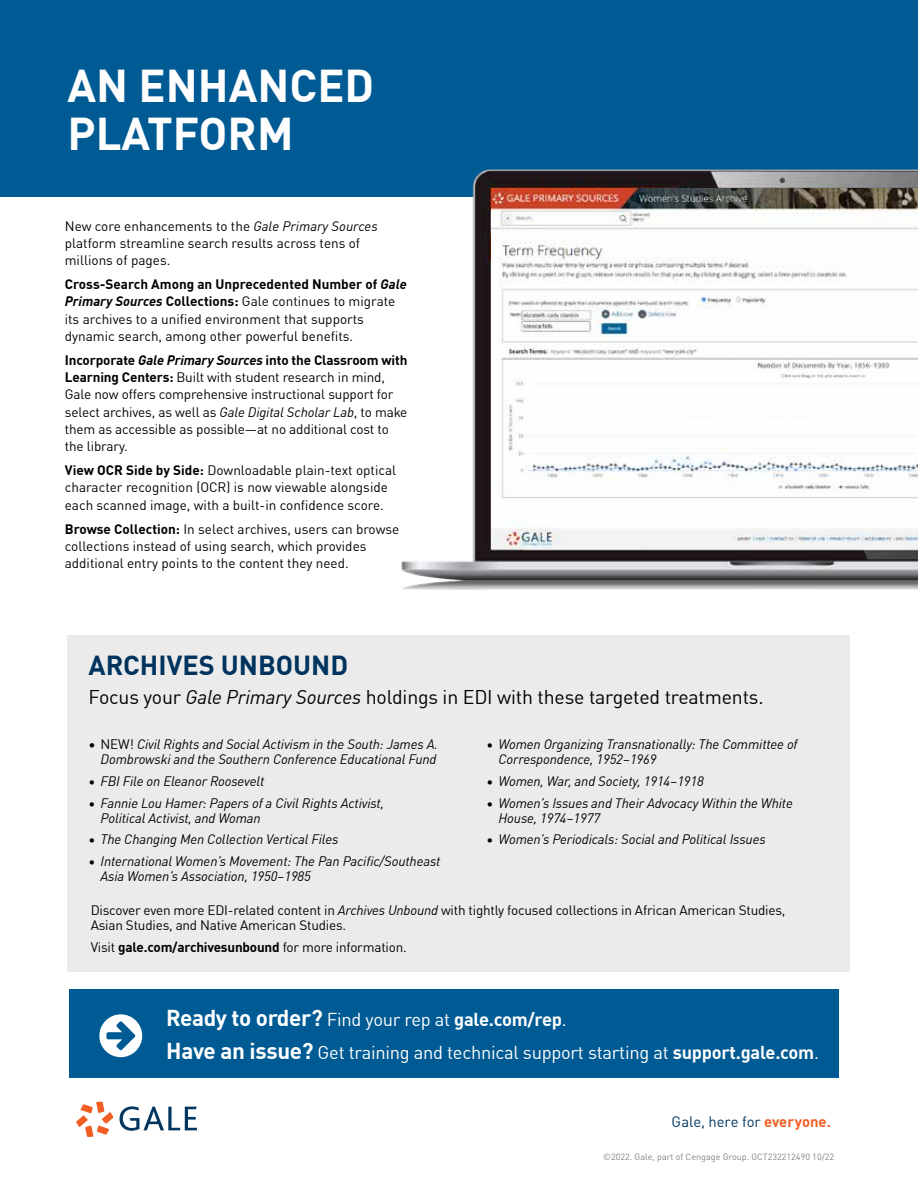
<style>
.page{position:relative;width:918px;height:1188px;background:#fff}
.page>*{position:absolute;margin:0;border:0;box-sizing:border-box;transform-origin:0 0}
.t1{font:700 45px/48px "DIN Offc";color:#fff}
.t2{font:700 27px "DIN Offc";color:#00345e}
.t3{font:19.5px "DIN Offc";letter-spacing:-.01em;color:#000}
.t4{font:18.3px/33.2px "DIN Offc";letter-spacing:-.015em;color:#fff}
.t5{font:14.85px "DIN Offc";letter-spacing:-.005em;color:#003660}
.t6{font:13.5px/17.2px "DIN Offc";letter-spacing:-.005em;color:#000}
.t7{font:italic 13.5px/15px "DIN Offc";letter-spacing:-.01em;color:#000}
.t8{font:9px "DIN Offc";color:#808285}
.s1{font-style:italic}
.s2{font-weight:700}
.s3{font-weight:700;font-style:italic}
.s4{font-style:normal}
.s5{font-weight:700;font-size:22.5px}
.s6{font-weight:700;color:#f15d22}
</style>
<div class="page">
<div style="left:0;top:0;width:918px;height:197px;background:#005b94"></div>
<div style="left:68px;top:635px;width:782px;height:337px;background:#ebebec"></div>
<svg style="left:76px;top:1102px;width:37px;height:35px"></svg>
<svg style="left:119px;top:1106px;width:78px;height:25px"></svg>
<div style="left:69px;top:989px;width:770px;height:89px;background:#005b94"></div>
<svg style="left:99px;top:1014px;width:43px;height:43px"></svg>
<img style="left:401px;top:169px;width:517px;height:421px">
<img style="left:491px;top:188px;width:427px;height:361px">
<h1 class="t1" style="left:68px;top:62px;width:308px">AN ENHANCED<br>PLATFORM</h1>
<p class="t6" style="left:65px;top:217px;width:315px">New core enhancements to the <span class="s1">Gale Primary Sources </span>platform streamline search results across tens of millions of pages.</p>
<p class="t6" style="left:65px;top:276px;width:344px"><span class="s2">Cross-Search Among an Unprecedented Number of</span> <span class="s3">Gale Primary Sources</span> <span class="s2">Collections:</span> Gale continues to migrate its archives to a unified environment that supports dynamic search, among other powerful benefits.</p>
<p class="t6" style="left:65px;top:351px;width:344px"><span class="s2">Incorporate</span> <span class="s3">Gale Primary Sources</span> <span class="s2">into the Classroom with Learning Centers:</span> Built with student research in mind, Gale now offers comprehensive instructional support for select archives, as well as <span class="s1">Gale Digital Scholar Lab</span>, to make them as accessible as possible—at no additional cost to the library.</p>
<p class="t6" style="left:65px;top:462px;width:333px"><span class="s2">View OCR Side by Side:</span> Downloadable plain-text optical character recognition (OCR) is now viewable alongside each scanned image, with a built-in confidence score.</p>
<p class="t6" style="left:65px;top:520px;width:336px"><span class="s2">Browse Collection:</span> In select archives, users can browse collections instead of using search, which provides additional entry points to the content they need.</p>
<h2 class="t2" style="left:89px;top:648px;width:261px">ARCHIVES UNBOUND</h2>
<h3 class="t3" style="left:89px;top:684px;width:677px">Focus your <span class="s1">Gale Primary Sources</span> holdings in EDI with these targeted treatments.</h3>
<p class="t7" style="left:89px;top:737px;width:351px;text-align:right"><span class="s4">• NEW!</span> Civil Rights and Social Activism in the South: James A.<br>Dombrowski and the Southern Conference Educational Fund</p>
<p class="t7" style="left:89px;top:774px;width:178px">• FBI File on Eleanor Roosevelt</p>
<p class="t7" style="left:101px;top:795px;width:285px;text-indent:-12px">• Fannie Lou Hamer: Papers of a Civil Rights Activist,<br>Political Activist, and Woman</p>
<p class="t7" style="left:89px;top:832px;width:252px">• The Changing Men Collection Vertical Files</p>
<p class="t7" style="left:101px;top:854px;width:341px;text-indent:-12px">• International Women’s Movement: The Pan Pacific/Southeast<br>Asia Women’s Association, 1950–1985</p>
<p class="t7" style="left:498px;top:737px;width:301px;text-indent:-12px">• Women Organizing Transnationally: The Committee of<br>Correspondence, 1952–1969</p>
<p class="t7" style="left:486px;top:774px;width:219px">• Women, War, and Society, 1914–1918</p>
<p class="t7" style="left:498px;top:795px;width:296px;text-indent:-12px">• Women’s Issues and Their Advocacy Within the White<br>House, 1974–1977</p>
<p class="t7" style="left:486px;top:832px;width:281px">• Women’s Periodicals: Social and Political Issues</p>
<p class="t6" style="left:91px;top:903px;width:696px;line-height:15px">Discover even more EDI-related content in <span class="s1">Archives Unbound</span> with tightly focused collections in African American Studies,<br>Asian Studies, and Native American Studies.</p>
<p class="t6" style="left:91px;top:938px;width:318px">Visit <span class="s2">gale.com/archivesunbound</span> for more information.</p>
<h3 class="t4" style="left:166px;top:1003px;width:654px"><span class="s5">Ready to order?</span> Find your rep at <span class="s2">gale.com/rep</span>.<br><span class="s5">Have an issue?</span> Get training and technical support starting at <span class="s2">support.gale.com</span>.</h3>
<p class="t5" style="left:672px;top:1113px;width:161px">Gale, here for <span class="s6">everyone.</span></p>
<p class="t8" style="left:603px;top:1151px;width:233px">©2022. Gale, part of Cengage Group. GCT232212490 10/22</p>
</div>
